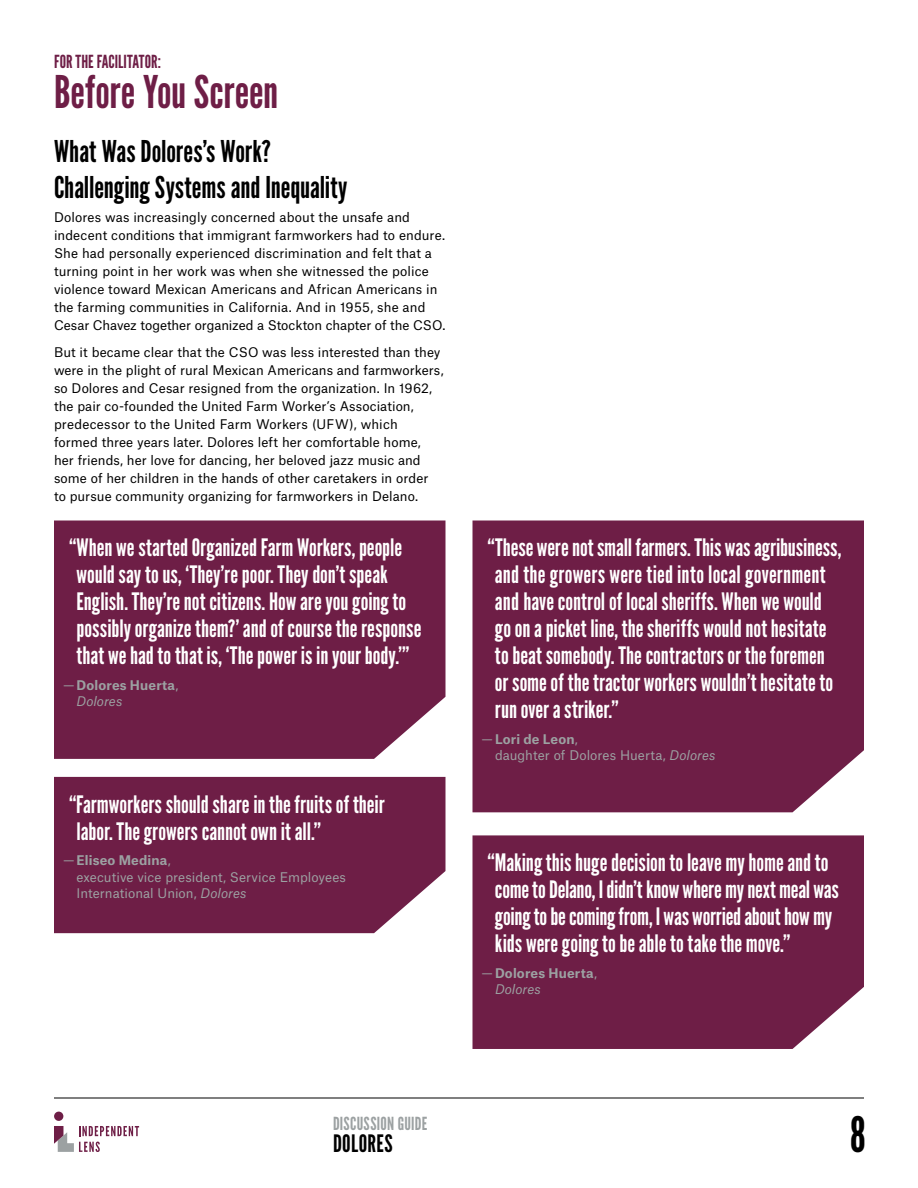
<style>
.page{position:relative;width:918px;height:1188px;background:#fff}
.page>*{position:absolute;margin:0;border:0;box-sizing:border-box;transform-origin:0 0}
.t1{font:48.75px "League Gothic";color:#000;scale:.94 1}
.t2{font:45px "League Gothic";letter-spacing:-.005em;color:#6e1e46}
.t3{font:30px/36px "League Gothic";color:#000}
.t4{font:24px/27px "League Gothic";color:#fff}
.t5{font:24px "League Gothic";letter-spacing:.015em;color:#000}
.t6{font:18px "League Gothic";color:#6e1e46}
.t7{font:18px "League Gothic";letter-spacing:.015em;color:#9ca1a2}
.t8{font:12.75px/18px "Atlas Grotesk";letter-spacing:.005em;color:#000}
.t9{font:12.75px/16.5px "Atlas Grotesk";letter-spacing:.005em;color:#9ca1a2}
.t10{font:700 12.75px/16.5px "Atlas Grotesk";letter-spacing:.015em;color:#9ca1a2}
.s1{font-weight:400}
.s2{font-weight:400;font-style:italic}
.s3{font-weight:700}
.s4{font-style:italic}
</style>
<div class="page">
<hr style="left:54px;top:1098px;width:810px;height:1px;background:#000">
<div style="left:54px;top:1112px;width:9px;height:9px;background:#6e1e46;border-radius:50%"></div>
<svg style="left:54px;top:1126px;width:85px;height:26px"></svg>
<div style="left:54px;top:520px;width:392px;height:239px;background:#6e1e46"></div>
<div style="left:472px;top:835px;width:392px;height:214px;background:#6e1e46"></div>
<svg style="left:472px;top:521px;width:392px;height:291px;background:#74284e"></svg>
<div style="left:54px;top:777px;width:392px;height:156px;background:#6e1e46"></div>
<h3 class="t6" style="left:54px;top:50px;width:109px">FOR THE FACILITATOR:</h3>
<h2 class="t2" style="left:54px;top:65px;width:226px">Before You Screen</h2>
<h3 class="t3" style="left:54px;top:133px;width:295px">What Was Dolores’s Work?<br>Challenging Systems and Inequality</h3>
<p class="t8" style="left:54px;top:207px;width:393px">Dolores was increasingly concerned about the unsafe and indecent conditions that immigrant farmworkers had to endure.<br>She had personally experienced discrimination and felt that a turning point in her work was when she witnessed the police violence toward Mexican Americans and African Americans in the farming communities in California. And in 1955, she and Cesar Chavez together organized a Stockton chapter of the CSO.</p>
<p class="t8" style="left:54px;top:342px;width:391px">But it became clear that the CSO was less interested than they were in the plight of rural Mexican Americans and farmworkers, so Dolores and Cesar resigned from the organization. In 1962, the pair co-founded the United Farm Worker’s Association, predecessor to the United Farm Workers (UFW), which formed three years later. Dolores left her comfortable home, her friends, her love for dancing, her beloved jazz music and some of her children in the hands of other caretakers in order<br>to pursue community organizing for farmworkers in Delano.</p>
<p class="t4" style="left:76px;top:534px;width:347px;text-indent:-7px">“When we started Organized Farm Workers, people would say to us, ‘They’re poor. They don’t speak English. They’re not citizens. How are you going to possibly organize them?’ and of course the response that we had to that is, ‘The power is in your body.’”</p>
<p class="t10" style="left:77px;top:675px;width:104px;text-indent:-14px"><span class="s1">—</span> Dolores Huerta<span class="s1">,<br></span><span class="s2">Dolores</span></p>
<h3 class="t4" style="left:76px;top:791px;width:310px;text-indent:-7px">“Farmworkers should share in the fruits of their labor. The growers cannot own it all.”</h3>
<p class="t9" style="left:77px;top:851px;width:271px;text-indent:-14px">— <span class="s3">Eliseo Medina</span>,<br>executive vice president, Service Employees<br>International Union, <span class="s4">Dolores</span></p>
<p class="t4" style="left:495px;top:534px;width:348px;text-indent:-7px">“These were not small farmers. This was agribusiness, and the growers were tied into local government and have control of local sheriffs. When we would go on a picket line, the sheriffs would not hesitate to beat somebody. The contractors or the foremen or some of the tractor workers wouldn’t hesitate to run over a striker.”</p>
<p class="t9" style="left:495px;top:729px;width:222px;text-indent:-14px">— <span class="s3">Lori de Leon</span>,<br>daughter of Dolores Huerta, <span class="s4">Dolores</span></p>
<h3 class="t4" style="left:495px;top:849px;width:345px;text-indent:-7px">“Making this huge decision to leave my home and to come to Delano, I didn’t know where my next meal was going to be coming from, I was worried about how my kids were going to be able to take the move.”</h3>
<p class="t10" style="left:495px;top:963px;width:104px;text-indent:-14px"><span class="s1">—</span> Dolores Huerta<span class="s1">,<br></span><span class="s2">Dolores</span></p>
<h3 class="t7" style="left:333px;top:1112px;width:96px">DISCUSSION GUIDE</h3>
<h3 class="t5" style="left:333px;top:1129px;width:61px">DOLORES</h3>
<h1 class="t1" style="left:850px;top:1106px;width:18px">8</h1>
</div>
